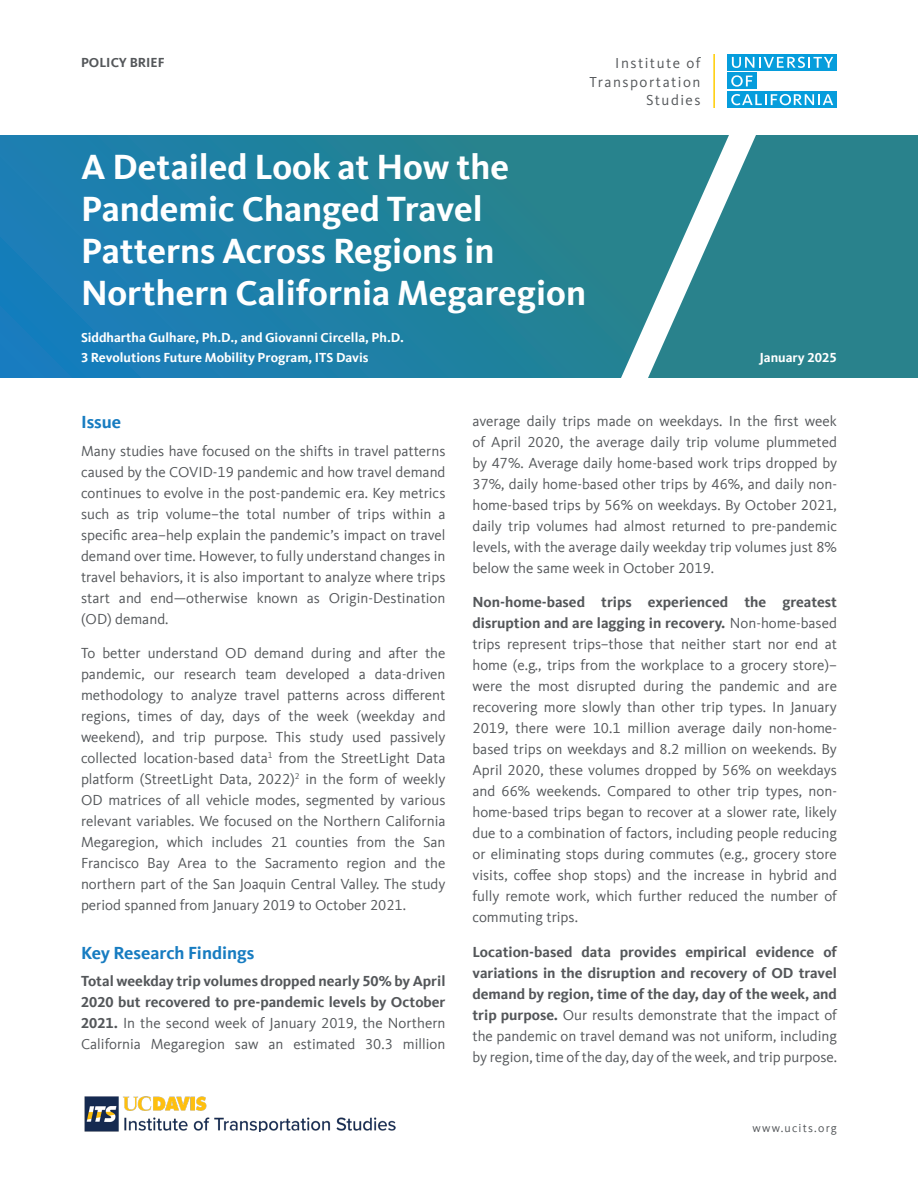
<style>
.page{position:relative;width:918px;height:1188px;background:#fff}
.page>*{position:absolute;margin:0;border:0;box-sizing:border-box;transform-origin:0 0}
.t1{font:700 36px/42px "Kievit Offc Pro";color:#fff}
.t2{font:700 18px "Kievit Offc Pro";color:#177cc1}
.Body{font:15px/21px "Kievit Offc Pro";color:#54575a;text-align:justify}
.Body-2{font:700 15px/21px "Kievit Offc Pro";color:#54575a;text-align:justify}
.Body-3{font:15px "Kievit Offc Pro";letter-spacing:.1em;color:#54575a}
.Author{font:700 13.5px "Kievit Offc Pro";color:#fff}
.Date{font:700 13.5px "Kievit Offc Pro";color:#fff}
.t3{font:700 13.5px "Kievit Offc Pro";color:#54575a}
.t4{font:12px "Kievit Offc Pro";letter-spacing:.1em;color:#54575a}
.s1{font-weight:400}
.s2{font-weight:700}
</style>
<div class="page">
<img style="left:84px;top:1096px;width:311px;height:35px">
<svg style="left:0;top:135px;width:648px;height:243px;background:#2080a2"></svg>
<svg style="left:648px;top:135px;width:270px;height:243px;background:#3b8d96"></svg>
<div style="left:728px;top:73px;width:29px;height:16px;background:#069ddc"></div>
<div style="left:728px;top:54px;width:109px;height:17px;background:#069ddc"></div>
<div style="left:728px;top:91px;width:109px;height:17px;background:#069ddc"></div>
<svg style="left:732px;top:57px;width:101px;height:11px"></svg>
<svg style="left:731px;top:94px;width:102px;height:11px"></svg>
<svg style="left:731px;top:75px;width:21px;height:12px"></svg>
<hr style="left:713px;top:54px;width:2px;height:54px;background:#fc0">
<p class="t3" style="left:81px;top:55px;width:85px">POLICY BRIEF</p>
<p class="Body-3" style="left:615px;top:54px;width:87px">Institute of</p>
<p class="Body-3" style="left:646px;top:91px;width:56px">Studies</p>
<p class="Body-3" style="left:590px;top:73px;width:113px">Transportation</p>
<p class="t1" style="left:81px;top:146px;width:507px">A Detailed Look at How the<br>Pandemic Changed Travel<br>Patterns Across Regions in<br>Northern California Megaregion</p>
<p class="Author" style="left:81px;top:329px;width:324px">Siddhartha Gulhare, Ph.D., and Giovanni Circella, Ph.D.</p>
<p class="Author" style="left:81px;top:349px;width:289px">3 Revolutions Future Mobility Program, ITS Davis</p>
<p class="Date" style="left:760px;top:349px;width:79px">January 2025</p>
<p class="t2" style="left:81px;top:411px;width:42px">Issue</p>
<p class="Body" style="left:81px;top:440px;width:366px">Many studies have focused on the shifts in travel patterns caused by the COVID-19 pandemic and how travel demand continues to evolve in the post-pandemic era. Key metrics such as trip volume–the total number of trips within a specific area–help explain the pandemic’s impact on travel demand over time. However, to fully understand changes in travel behaviors, it is also important to analyze where trips start and end—otherwise known as Origin-Destination (OD) demand.</p>
<p class="Body" style="left:81px;top:643px;width:366px">To better understand OD demand during and after the pandemic, our research team developed a data-driven methodology to analyze travel patterns across different regions, times of day, days of the week (weekday and weekend), and trip purpose. This study used passively collected location-based data<sup>1</sup> from the StreetLight Data platform (StreetLight Data, 2022)<sup>2</sup> in the form of weekly OD matrices of all vehicle modes, segmented by various relevant variables. We focused on the Northern California Megaregion, which includes 21 counties from the San Francisco Bay Area to the Sacramento region and the northern part of the San Joaquin Central Valley. The study period spanned from January 2019 to October 2021.</p>
<p class="t2" style="left:81px;top:942px;width:175px">Key Research Findings</p>
<p class="Body-2" style="left:81px;top:971px;width:366px">Total weekday trip volumes dropped nearly 50% by April 2020 but recovered to pre-pandemic levels by October 2021. <span class="s1">In the second week of January 2019, the Northern California Megaregion saw an estimated 30.3 million</span></p>
<p class="Body" style="left:472px;top:410px;width:366px">average daily trips made on weekdays. In the first week of April 2020, the average daily trip volume plummeted by 47%. Average daily home-based work trips dropped by 37%, daily home-based other trips by 46%, and daily non&shy;home-based trips by 56% on weekdays. By October 2021, daily trip volumes had almost returned to pre-pandemic levels, with the average daily weekday trip volumes just 8% below the same week in October 2019.</p>
<p class="Body" style="left:472px;top:591px;width:366px"><span class="s2">Non-home-based trips experienced the greatest disruption and are lagging in recovery.</span> Non-home-based trips represent trips–those that neither start nor end at home (e.g., trips from the workplace to a grocery store)– were the most disrupted during the pandemic and are recovering more slowly than other trip types. In January 2019, there were 10.1 million average daily non-home&shy;based trips on weekdays and 8.2 million on weekends. By April 2020, these volumes dropped by 56% on weekdays and 66% weekends. Compared to other trip types, non&shy;home-based trips began to recover at a slower rate, likely due to a combination of factors, including people reducing or eliminating stops during commutes (e.g., grocery store visits, coffee shop stops) and the increase in hybrid and fully remote work, which further reduced the number of commuting trips.</p>
<p class="Body-2" style="left:472px;top:941px;width:366px">Location-based data provides empirical evidence of variations in the disruption and recovery of OD travel demand by region, time of the day, day of the week, and trip purpose. <span class="s1">Our results demonstrate that the impact of the pandemic on travel demand was not uniform, including by region, time of the day, day of the week, and trip purpose.</span></p>
<p class="t4" style="left:753px;top:1121px;width:86px">www.ucits.org</p>
</div>
